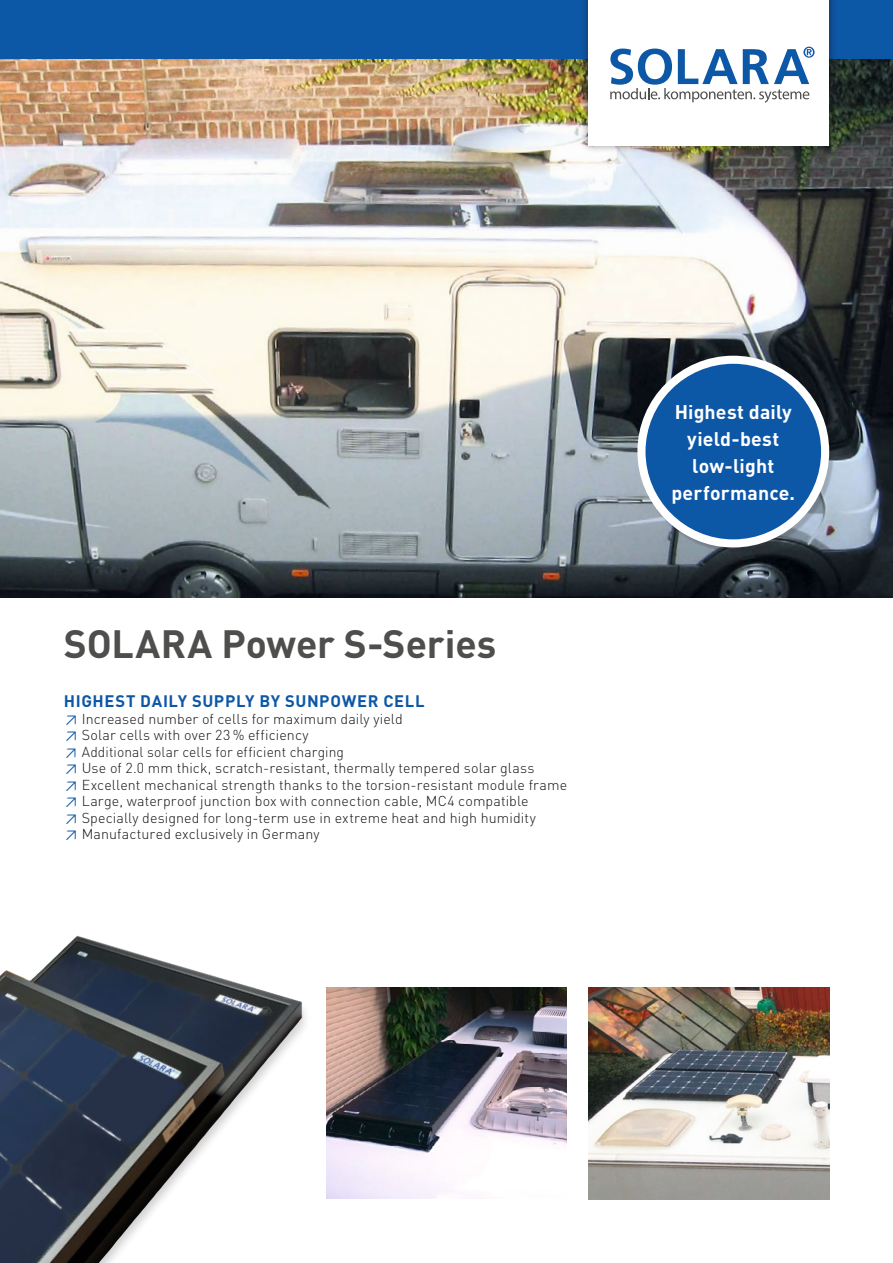
<style>
.page{position:relative;width:893px;height:1263px;background:#fff}
.page>*{position:absolute;margin:0;border:0;box-sizing:border-box;transform-origin:0 0}
.t1{font:700 39px "DIN Pro";letter-spacing:-.005em;color:#4e4e4d}
.t2{font:700 19.5px/27px "DIN Pro";letter-spacing:.01em;color:#fff;text-align:center}
.t3{font:700 16.5px "DIN Pro";letter-spacing:.035em;color:#0d57a7}
.t4{font:300 14.25px/16.5px "DIN Pro";letter-spacing:.005em;color:#141415}
.s1{font-weight:400;color:#0d57a7}
</style>
<div class="page">
<div style="left:0;top:0;width:893px;height:60px;background:#0d57a7"></div>
<img style="left:0;top:60px;width:893px;height:537px">
<img style="left:326px;top:988px;width:241px;height:210px">
<img style="left:588px;top:988px;width:241px;height:211px">
<img style="left:0;top:935px;width:302px;height:328px">
<div style="left:638px;top:357px;width:196px;height:196px;background:#141415;opacity:.2"></div>
<div style="left:641px;top:360px;width:184px;height:183px;background:#0d57a7;border-radius:50%"></div>
<div style="left:637px;top:356px;width:192px;height:191px;border:8px solid #fff;border-radius:50%"></div>
<div style="left:579px;top:0;width:258px;height:153px;background:#141415;opacity:.5"></div>
<div style="left:588px;top:0;width:241px;height:145px;background:#fff"></div>
<svg style="left:610px;top:47px;width:204px;height:56px"></svg>
<h1 class="t1" style="left:64px;top:613px;width:434px">SOLARA Power S-Series</h1>
<p class="t3" style="left:64px;top:688px;width:362px">HIGHEST DAILY SUPPLY BY SUNPOWER CELL</p>
<p class="t4" style="left:64px;top:709px;width:505px"><span class="s1">↗</span> Increased number of cells for maximum daily yield<br><span class="s1">↗</span> Solar cells with over 23 % efficiency<br><span class="s1">↗</span> Additional solar cells for efficient charging<br><span class="s1">↗</span> Use of 2.0 mm thick, scratch-resistant, thermally tempered solar glass<br><span class="s1">↗</span> Excellent mechanical strength thanks to the torsion-resistant module frame <span class="s1">↗</span> Large, waterproof junction box with connection cable, MC4 compatible<br><span class="s1">↗</span> Specially designed for long-term use in extreme heat and high humidity<br><span class="s1">↗</span> Manufactured exclusively in Germany</p>
<h2 class="t2" style="left:671px;top:397px;width:125px">Highest daily yield-best low-light performance.</h2>
</div>
